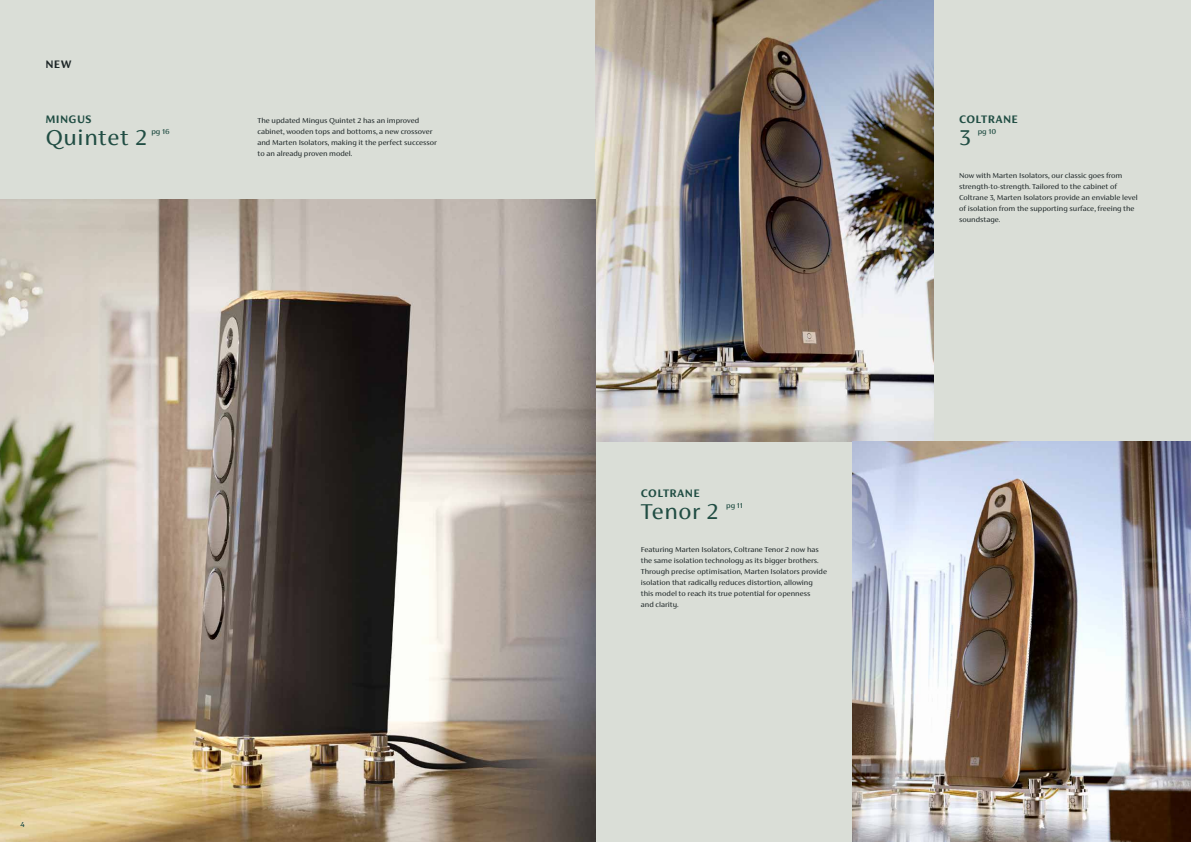
<style>
.page{position:relative;width:1191px;height:842px;background:#fff}
.page>*{position:absolute;margin:0;border:0;box-sizing:border-box;transform-origin:0 0}
.t1{font:24px "FS Siena";letter-spacing:.025em;color:#204d43}
.t2{font:700 12px "FS Siena";letter-spacing:.035em;color:#204d43}
.t3{font:700 12px "FS Siena";color:#1c2526}
.t4{font:8px/11px "FS Siena";color:#1c2526}
.t5{font:500 8px "FS Siena";color:#204d43}
</style>
<div class="page">
<div style="left:0;top:0;width:595px;height:842px;background:#daded7"></div>
<div style="left:595px;top:0;width:596px;height:842px;background:#daded7"></div>
<img style="left:595px;top:0;width:338px;height:442px">
<img style="left:853px;top:442px;width:338px;height:400px">
<img style="left:0;top:200px;width:595px;height:642px">
<h2 class="t3" style="left:45px;top:57px;width:27px">NEW</h2>
<h2 class="t2" style="left:45px;top:112px;width:48px">MINGUS</h2>
<h1 class="t1" style="left:45px;top:124px;width:103px">Quintet 2</h1>
<h2 class="t2" style="left:959px;top:112px;width:60px">COLTRANE</h2>
<h1 class="t1" style="left:959px;top:124px;width:13px">3</h1>
<p class="t4" style="left:257px;top:115px;width:181px">The updated Mingus Quintet 2 has an improved cabinet, wooden tops and bottoms, a new crossover and Marten Isolators, making it the perfect successor to an already proven model.</p>
<p class="t5" style="left:151px;top:127px;width:20px">pg 16</p>
<p class="t5" style="left:977px;top:127px;width:20px">pg 10</p>
<p class="t4" style="left:959px;top:170px;width:180px">Now with Marten Isolators, our classic goes from strength-to-strength. Tailored to the cabinet of Coltrane 3, Marten Isolators provide an enviable level of isolation from the supporting surface, freeing the soundstage.</p>
<p class="t5" style="left:21px;top:820px;width:6px">4</p>
<h2 class="t2" style="left:641px;top:486px;width:60px">COLTRANE</h2>
<h1 class="t1" style="left:641px;top:498px;width:79px">Tenor 2</h1>
<p class="t5" style="left:726px;top:501px;width:18px">pg 11</p>
<p class="t4" style="left:641px;top:544px;width:188px">Featuring Marten Isolators, Coltrane Tenor 2 now has the same isolation technology as its bigger brothers.<br>Through precise optimisation, Marten Isolators provide isolation that radically reduces distortion, allowing this model to reach its true potential for openness<br>and clarity.</p>
</div>
